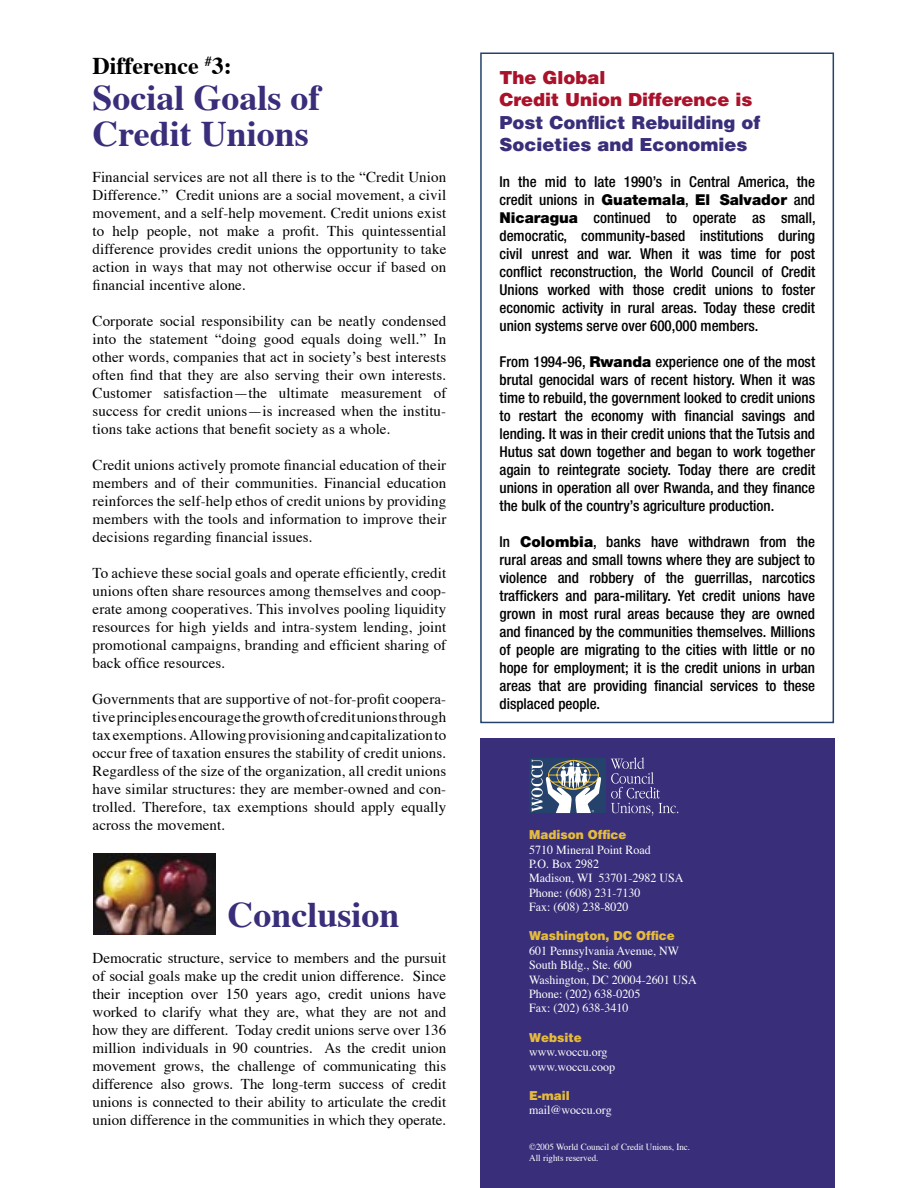
<style>
.page{position:relative;width:918px;height:1188px;background:#fff}
.page>*{position:absolute;margin:0;border:0;box-sizing:border-box;transform-origin:0 0}
.t1{font:700 36px/36px "Times";color:#392e7a}
.t2{font:700 24px "Times";color:#000}
.t3{font:900 18px/22.5px "Helvetica";color:#392e7a}
.t4{font:900 18px/22.5px "Helvetica";color:#a9122a}
.t5{font:15px/18px "Times";letter-spacing:.01em;color:#000;text-align:justify}
.t6{font:500 condensed 15px/18px "Helvetica Neue";color:#000;text-align:justify}
.t7{font:12.3px/14.4px "Times";color:#fff}
.t8{font:900 12.3px "Helvetica";color:#e5bb3d}
.t9{font:9.3px/10.8px "Times";color:#fff}
.s1{font-weight:900;font-stretch:normal}
</style>
<div class="page">
<div style="left:480px;top:738px;width:354px;height:450px;background:#392e7a"></div>
<div style="left:529px;top:758px;width:76px;height:55px;background:#24426b"></div>
<svg style="left:531px;top:759px;width:70px;height:54px"></svg>
<svg style="left:611px;top:757px;width:67px;height:59px"></svg>
<div style="left:480px;top:52px;width:354px;height:671px;border:2px solid #24426b"></div>
<img style="left:93px;top:854px;width:122px;height:81px">
<h2 class="t2" style="left:93px;top:50px;width:141px">Difference <sup>#</sup>3:</h2>
<h1 class="t1" style="left:93px;top:82px;width:230px">Social Goals of<br>Credit Unions</h1>
<p class="t5" style="left:93px;top:169px;width:355px">Financial services are not all there is to the “Credit Union Difference.” Credit unions are a social movement, a civil movement, and a self-help movement. Credit unions exist to help people, not make a profit. This quintessential difference provides credit unions the opportunity to take action in ways that may not otherwise occur if based on financial incentive alone.</p>
<p class="t5" style="left:93px;top:313px;width:355px">Corporate social responsibility can be neatly condensed into the statement “doing good equals doing well.” In other words, companies that act in societyʼs best interests often find that they are also serving their own interests.<br>Customer satisfaction—the ultimate measurement of success for credit unions—is increased when the institu&shy;tions take actions that benefit society as a whole.</p>
<p class="t5" style="left:93px;top:457px;width:355px">Credit unions actively promote financial education of their members and of their communities. Financial education reinforces the self-help ethos of credit unions by providing members with the tools and information to improve their decisions regarding financial issues.</p>
<p class="t5" style="left:93px;top:565px;width:355px">To achieve these social goals and operate efficiently, credit unions often share resources among themselves and coop&shy;erate among cooperatives. This involves pooling liquidity resources for high yields and intra-system lending, joint promotional campaigns, branding and efficient sharing of back office resources.</p>
<p class="t5" style="left:93px;top:691px;width:355px">Governments that are supportive of not-for-profit coopera&shy;tive principles encourage the growth of credit unions through tax exemptions. Allowing provisioning and capitalization to occur free of taxation ensures the stability of credit unions.<br>Regardless of the size of the organization, all credit unions have similar structures: they are member-owned and con&shy;trolled. Therefore, tax exemptions should apply equally across the movement.</p>
<h1 class="t1" style="left:228px;top:899px;width:174px">Conclusion</h1>
<p class="t5" style="left:93px;top:950px;width:355px">Democratic structure, service to members and the pursuit of social goals make up the credit union difference. Since their inception over 150 years ago, credit unions have worked to clarify what they are, what they are not and how they are different. Today credit unions serve over 136 million individuals in 90 countries. As the credit union movement grows, the challenge of communicating this difference also grows. The long-term success of credit unions is connected to their ability to articulate the credit union difference in the communities in which they operate.</p>
<p class="t4" style="left:500px;top:65px;width:255px">The Global<br>Credit Union Difference is</p>
<p class="t3" style="left:499px;top:110px;width:263px">Post Conflict Rebuilding of<br>Societies and Economies</p>
<p class="t6" style="left:500px;top:173px;width:318px">In the mid to late 1990’s in Central America, the credit unions in <span class="s1">Guatemala</span>, <span class="s1">El Salvador</span> and <span class="s1">Nicaragua</span> continued to operate as small, democratic, community-based institutions during civil unrest and war. When it was time for post conflict reconstruction, the World Council of Credit Unions worked with those credit unions to foster economic activity in rural areas. Today these credit union systems serve over 600,000 members.</p>
<p class="t6" style="left:500px;top:353px;width:317px">From 1994-96, <span class="s1">Rwanda</span> experience one of the most brutal genocidal wars of recent history. When it was time to rebuild, the government looked to credit unions to restart the economy with financial savings and lending. It was in their credit unions that the Tutsis and Hutus sat down together and began to work together again to reintegrate society. Today there are credit unions in operation all over Rwanda, and they finance the bulk of the country’s agriculture production.</p>
<p class="t6" style="left:500px;top:533px;width:317px">In <span class="s1">Colombia</span>, banks have withdrawn from the rural areas and small towns where they are subject to violence and robbery of the guerrillas, narcotics traffickers and para-military. Yet credit unions have grown in most rural areas because they are owned and financed by the communities themselves. Millions of people are migrating to the cities with little or no hope for employment; it is the credit unions in urban areas that are providing financial services to these displaced people.</p>
<p class="t8" style="left:529px;top:827px;width:99px">Madison Office</p>
<p class="t7" style="left:529px;top:843px;width:156px">5710 Mineral Point Road<br>P.O. Box 2982<br>Madison, WI 53701-2982 USA<br>Phone: (608) 231-7130<br>Fax: (608) 238-8020</p>
<p class="t8" style="left:529px;top:928px;width:147px">Washington, DC Office</p>
<p class="t7" style="left:529px;top:944px;width:169px">601 Pennsylvania Avenue, NW<br>South Bldg., Ste. 600<br>Washington, DC 20004-2601 USA<br>Phone: (202) 638-0205<br>Fax: (202) 638-3410</p>
<p class="t8" style="left:529px;top:1029px;width:54px">Website</p>
<p class="t7" style="left:529px;top:1046px;width:87px">www.woccu.org www.woccu.coop</p>
<p class="t8" style="left:529px;top:1087px;width:42px">E-mail</p>
<p class="t7" style="left:529px;top:1103px;width:84px">mail@woccu.org</p>
<p class="t9" style="left:529px;top:1142px;width:162px">©2005 World Council of Credit Unions, Inc.<br>All rights reserved.</p>
</div>
